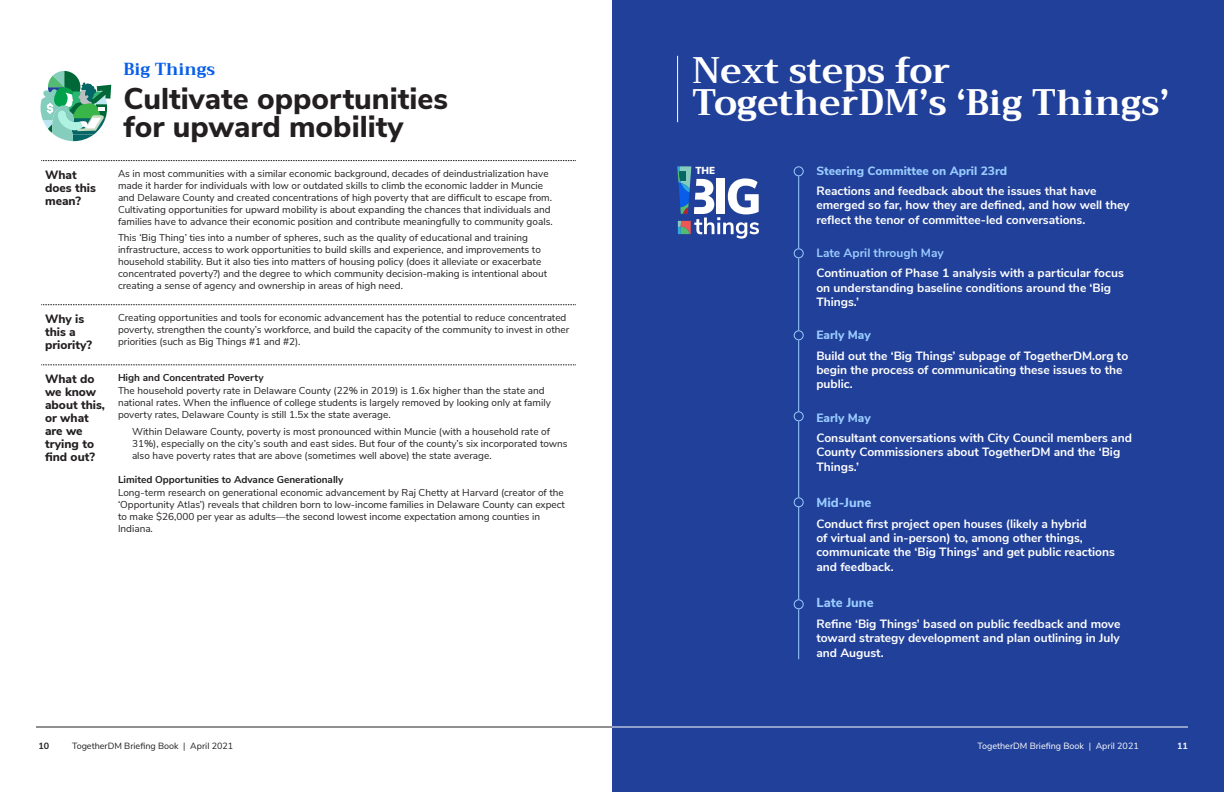
<style>
.page{position:relative;width:1224px;height:792px;background:#fff}
.page>*{position:absolute;margin:0;border:0;box-sizing:border-box;transform-origin:0 0}
.t1{font:700 36px/32px "Trirong";color:#fff}
.t2{font:800 30px/28px "Nunito Sans";color:#231f20}
.t3{font:700 17px "Trirong";color:#085ee8}
.t4{font:800 13px "Nunito Sans";color:#9cf}
.t5{font:700 12px/14.4px "Nunito Sans";color:#fff}
.t6{font:800 12px/13px "Nunito Sans";color:#231f20}
.t7{font:800 12px "Nunito Sans";color:#9cf}
.t8{font:700 12px "Nunito Sans";color:#9cf}
.t9{font:900 10.2px "Nunito Sans";color:#fff}
.t10{font:10px/12px "Nunito Sans";color:#231f20}
.t11{font:700 10px "Nunito Sans";color:#231f20}
.t12{font:9px "Nunito Sans";color:#231f20}
.t13{font:9px "Nunito Sans";color:#fff}
.t14{font:700 9px "Nunito Sans";color:#231f20}
.t15{font:700 9px "Nunito Sans";color:#fff}
</style>
<div class="page">
<div style="left:612px;top:0;width:612px;height:792px;background:#214099"></div>
<svg style="left:41px;top:71px;width:70px;height:70px"></svg>
<svg style="left:41px;top:160px;width:535px;height:1px"></svg>
<svg style="left:41px;top:304px;width:535px;height:1px"></svg>
<svg style="left:41px;top:365px;width:535px;height:1px"></svg>
<hr style="left:677px;top:56px;width:1px;height:66px;background:#fff">
<svg style="left:677px;top:166px;width:82px;height:73px"></svg>
<div style="left:794px;top:166px;width:10px;height:10px;border:1px solid #9cf;border-radius:50%"></div>
<div style="left:794px;top:248px;width:10px;height:10px;border:1px solid #9cf;border-radius:50%"></div>
<div style="left:794px;top:330px;width:10px;height:10px;border:1px solid #9cf;border-radius:50%"></div>
<div style="left:794px;top:411px;width:10px;height:10px;border:1px solid #9cf;border-radius:50%"></div>
<div style="left:794px;top:497px;width:10px;height:10px;border:1px solid #9cf;border-radius:50%"></div>
<div style="left:794px;top:599px;width:10px;height:10px;border:1px solid #9cf;border-radius:50%"></div>
<hr style="left:36px;top:727px;width:576px;height:1px;background:#231f20">
<hr style="left:612px;top:727px;width:576px;height:1px;background:#fff">
<hr style="left:798px;top:176px;width:1px;height:72px;background:#9cf">
<hr style="left:798px;top:258px;width:1px;height:72px;background:#9cf">
<hr style="left:798px;top:340px;width:1px;height:71px;background:#9cf">
<hr style="left:798px;top:421px;width:1px;height:76px;background:#9cf">
<hr style="left:798px;top:506px;width:1px;height:93px;background:#9cf">
<hr style="left:798px;top:609px;width:1px;height:50px;background:#9cf">
<p class="t3" style="left:124px;top:55px;width:93px">Big Things</p>
<p class="t2" style="left:124px;top:83px;width:326px">Cultivate opportunities for upward mobility</p>
<p class="t6" style="left:45px;top:167px;width:52px">What does this mean?</p>
<p class="t10" style="left:118px;top:167px;width:436px">As in most communities with a similar economic background, decades of deindustrialization have made it harder for individuals with low or outdated skills to climb the economic ladder in Muncie and Delaware County and created concentrations of high poverty that are difficult to escape from.<br>Cultivating opportunities for upward mobility is about expanding the chances that individuals and families have to advance their economic position and contribute meaningfully to community goals.</p>
<p class="t10" style="left:118px;top:231px;width:431px">This ‘Big Thing’ ties into a number of spheres, such as the quality of educational and training infrastructure, access to work opportunities to build skills and experience, and improvements to household stability. But it also ties into matters of housing policy (does it alleviate or exacerbate concentrated poverty?) and the degree to which community decision-making is intentional about creating a sense of agency and ownership in areas of high need.</p>
<p class="t6" style="left:45px;top:311px;width:49px">Why is this a priority?</p>
<p class="t10" style="left:118px;top:311px;width:453px">Creating opportunities and tools for economic advancement has the potential to reduce concentrated poverty, strengthen the county’s workforce, and build the capacity of the community to invest in other priorities (such as Big Things #1 and #2).</p>
<p class="t6" style="left:45px;top:372px;width:61px">What do we know about this, or what are we trying to find out?</p>
<p class="t11" style="left:118px;top:370px;width:147px">High and Concentrated Poverty</p>
<p class="t10" style="left:118px;top:384px;width:434px">The household poverty rate in Delaware County (22% in 2019) is 1.6x higher than the state and national rates. When the influence of college students is largely removed by looking only at family poverty rates, Delaware County is still 1.5x the state average.</p>
<p class="t10" style="left:132px;top:425px;width:437px">Within Delaware County, poverty is most pronounced within Muncie (with a household rate of<br>31%), especially on the city’s south and east sides. But four of the county’s six incorporated towns also have poverty rates that are above (sometimes well above) the state average.</p>
<p class="t11" style="left:118px;top:472px;width:227px">Limited Opportunities to Advance Generationally</p>
<p class="t10" style="left:118px;top:486px;width:449px">Long-term research on generational economic advancement by Raj Chetty at Harvard (creator of the ‘Opportunity Atlas’) reveals that children born to low-income families in Delaware County can expect to make $26,000 per year as adults—the second lowest income expectation among counties in Indiana.</p>
<p class="t1" style="left:692px;top:55px;width:478px">Next steps for<br>TogetherDM’s ‘Big Things’</p>
<p class="t9" style="left:695px;top:163px;width:21px">THE</p>
<p class="t7" style="left:816px;top:162px;width:192px">Steering Committee on April 23rd</p>
<p class="t5" style="left:816px;top:183px;width:315px">Reactions and feedback about the issues that have emerged so far, how they are defined, and how well they reflect the tenor of committee-led conversations.</p>
<p class="t8" style="left:816px;top:244px;width:129px">Late April through May</p>
<p class="t5" style="left:816px;top:265px;width:309px">Continuation of Phase 1 analysis with a particular focus on understanding baseline conditions around the ‘Big<br>Things.’</p>
<p class="t7" style="left:816px;top:326px;width:56px">Early May</p>
<p class="t5" style="left:816px;top:348px;width:313px">Build out the ‘Big Things’ subpage of TogetherDM.org to begin the process of communicating these issues to the public.</p>
<p class="t7" style="left:816px;top:409px;width:56px">Early May</p>
<p class="t5" style="left:816px;top:430px;width:317px">Consultant conversations with City Council members and<br>County Commissioners about TogetherDM and the ‘Big<br>Things.’</p>
<p class="t4" style="left:816px;top:493px;width:56px">Mid-June</p>
<p class="t5" style="left:816px;top:516px;width:300px">Conduct first project open houses (likely a hybrid<br>of virtual and in-person) to, among other things, communicate the ‘Big Things’ and get public reactions and feedback.</p>
<p class="t4" style="left:816px;top:593px;width:59px">Late June</p>
<p class="t5" style="left:816px;top:616px;width:306px;text-align:justify">Refine ‘Big Things’ based on public feedback and move toward strategy development and plan outlining in July and August.</p>
<p class="t14" style="left:38px;top:739px;width:12px">10</p>
<p class="t12" style="left:72px;top:739px;width:163px">TogetherDM Briefing Book | April 2021</p>
<p class="t13" style="left:977px;top:739px;width:163px">TogetherDM Briefing Book | April 2021</p>
<p class="t15" style="left:1177px;top:739px;width:12px">11</p>
</div>
